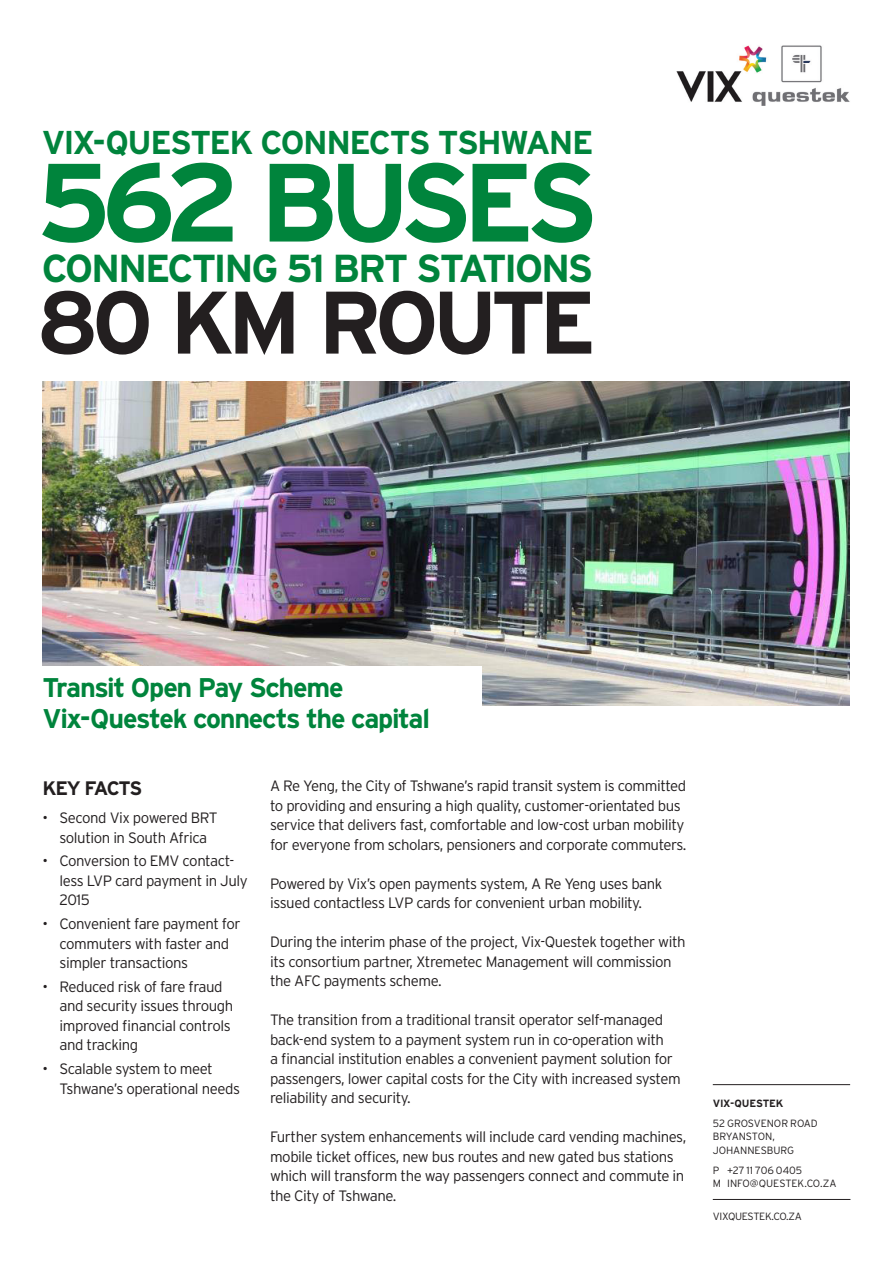
<style>
.page{position:relative;width:893px;height:1263px;background:#fff}
.page>*{position:absolute;margin:0;border:0;box-sizing:border-box;transform-origin:0 0}
.t1{font:700 111px "Interstate";letter-spacing:-.09em;color:#00843c}
.t2{font:700 88.5px "Interstate";letter-spacing:-.07em;color:#231f20}
.t3{font:700 39px "Interstate";letter-spacing:-.06em;color:#00843c}
.t4{font:700 33px "Interstate";letter-spacing:-.05em;color:#00843c}
.t5{font:700 27px "Interstate";letter-spacing:-.045em;color:#00843c}
.t6{font:700 19.5px "Interstate";letter-spacing:-.075em;color:#231f20}
.t7{font:300 15px/19.5px "Interstate";letter-spacing:-.03em;color:#231f20}
.t8{font:300 10.5px/13.5px "Interstate";letter-spacing:-.01em;color:#231f20}
.t9{font:300 10.5px "Interstate";letter-spacing:-.03em;color:#231f20}
.t10{font:700 10.5px "Interstate";letter-spacing:-.015em;color:#231f20}
</style>
<div class="page">
<img style="left:676px;top:45px;width:174px;height:61px">
<img style="left:42px;top:382px;width:808px;height:324px">
<hr style="left:713px;top:1084px;width:137px;height:1px;background:#231f20">
<hr style="left:713px;top:1199px;width:137px;height:1px;background:#231f20">
<div style="left:37px;top:666px;width:445px;height:95px;background:#fff"></div>
<p class="t4" style="left:42px;top:122px;width:553px">VIX-QUESTEK CONNECTS TSHWANE</p>
<p class="t1" style="left:36px;top:135px;width:563px">562 BUSES</p>
<p class="t3" style="left:42px;top:244px;width:553px">CONNECTING 51 BRT STATIONS</p>
<p class="t2" style="left:36px;top:269px;width:561px">80 KM ROUTE</p>
<p class="t5" style="left:43px;top:671px;width:303px">Transit Open Pay Scheme</p>
<p class="t5" style="left:43px;top:702px;width:389px">Vix-Questek connects the capital</p>
<p class="t6" style="left:43px;top:776px;width:101px">KEY FACTS</p>
<p class="t7" style="left:43px;top:808px;width:177px;text-align:center">• Second Vix powered BRT solution in South Africa</p>
<p class="t7" style="left:60px;top:851px;width:190px;text-indent:-17px">• Conversion to EMV contact&shy;less LVP card payment in July<br>2015</p>
<p class="t7" style="left:60px;top:914px;width:183px;text-indent:-17px">• Convenient fare payment for commuters with faster and simpler transactions</p>
<p class="t7" style="left:60px;top:977px;width:175px;text-indent:-17px">• Reduced risk of fare fraud and security issues through improved financial controls and tracking</p>
<p class="t7" style="left:60px;top:1059px;width:182px;text-indent:-17px">• Scalable system to meet<br>Tshwane’s operational needs</p>
<p class="t7" style="left:270px;top:776px;width:418px">A Re Yeng, the City of Tshwane’s rapid transit system is committed to providing and ensuring a high quality, customer-orientated bus service that delivers fast, comfortable and low-cost urban mobility for everyone from scholars, pensioners and corporate commuters.</p>
<p class="t7" style="left:270px;top:874px;width:394px">Powered by Vix’s open payments system, A Re Yeng uses bank issued contactless LVP cards for convenient urban mobility.</p>
<p class="t7" style="left:270px;top:932px;width:417px">During the interim phase of the project, Vix-Questek together with its consortium partner, Xtremetec Management will commission the AFC payments scheme.</p>
<p class="t7" style="left:270px;top:1010px;width:412px">The transition from a traditional transit operator self-managed back-end system to a payment system run in co-operation with<br>a financial institution enables a convenient payment solution for passengers, lower capital costs for the City with increased system reliability and security.</p>
<p class="t7" style="left:270px;top:1127px;width:418px">Further system enhancements will include card vending machines, mobile ticket offices, new bus routes and new gated bus stations which will transform the way passengers connect and commute in the City of Tshwane.</p>
<p class="t10" style="left:713px;top:1097px;width:72px">VIX-QUESTEK</p>
<p class="t8" style="left:713px;top:1116px;width:107px">52 GROSVENOR ROAD</p>
<p class="t8" style="left:713px;top:1130px;width:83px">BRYANSTON,<br>JOHANNESBURG</p>
<p class="t8" style="left:713px;top:1163px;width:125px">P +27 11 706 0405<br>M INFO@QUESTEK.CO.ZA</p>
<p class="t9" style="left:713px;top:1210px;width:91px">VIXQUESTEK.CO.ZA</p>
</div>
